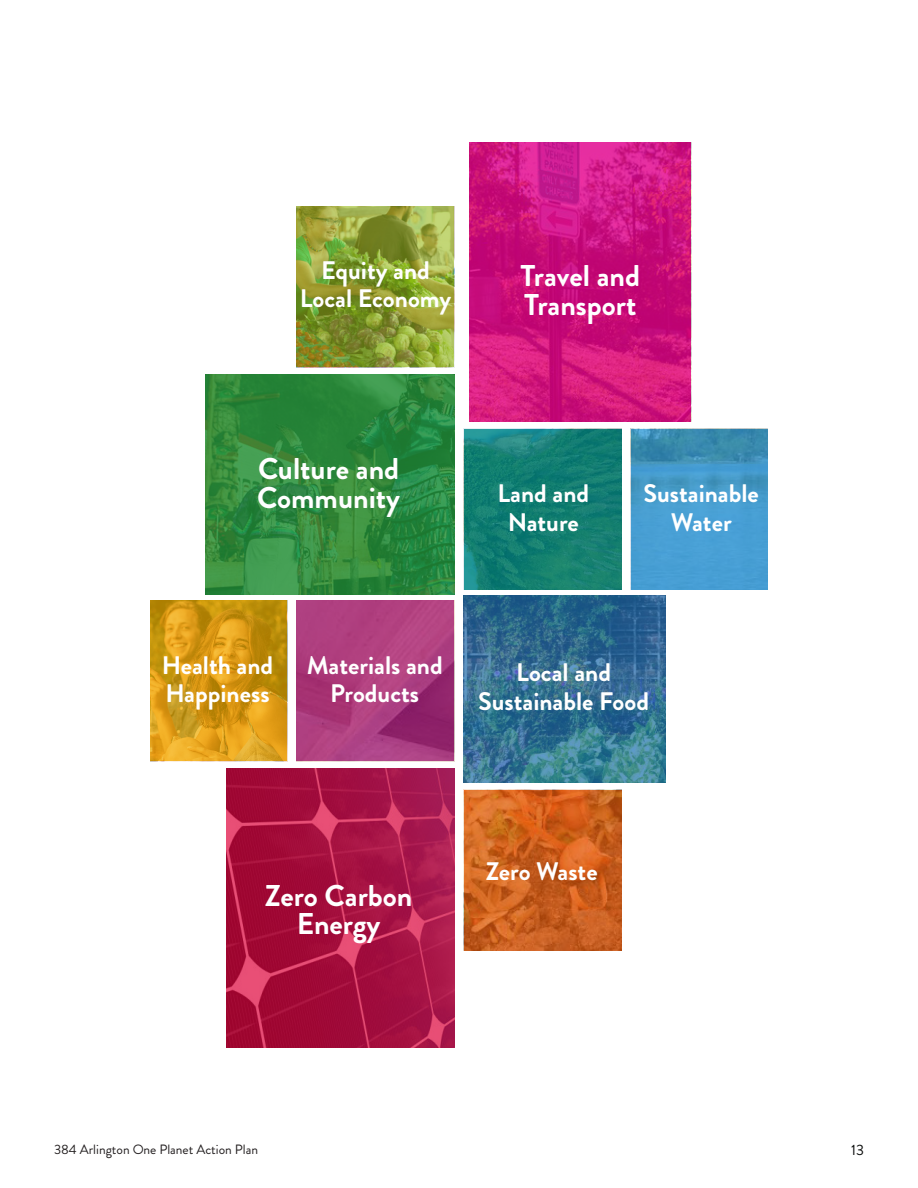
<style>
.page{position:relative;width:918px;height:1188px;background:#fff}
.page>*{position:absolute;margin:0;border:0;box-sizing:border-box;transform-origin:0 0}
.t1{font:700 30px/28.5px "Brandon Grotesque";color:#fff}
.t2{font:700 25.35px/28.5px "Brandon Grotesque";color:#fff;text-align:center}
.t3{font:15px "Brandon Grotesque";color:#0a0c0b}
.t4{font:13.5px "Brandon Grotesque";color:#231f20}
</style>
<div class="page">
<hr style="left:0;top:0;width:1px;height:633px;background:#2a7179">
<img style="left:150px;top:601px;width:137px;height:160px">
<img style="left:464px;top:429px;width:157px;height:160px">
<img style="left:631px;top:429px;width:137px;height:160px">
<img style="left:464px;top:596px;width:202px;height:187px">
<img style="left:464px;top:790px;width:157px;height:160px">
<img style="left:226px;top:769px;width:228px;height:279px">
<img style="left:297px;top:601px;width:157px;height:160px">
<img style="left:469px;top:142px;width:222px;height:279px">
<img style="left:205px;top:374px;width:249px;height:220px">
<img style="left:297px;top:207px;width:157px;height:160px">
<p class="t2" style="left:300px;top:259px;width:153px">Equity and<br>Local Economy</p>
<p class="t1" style="left:521px;top:266px;width:121px">Travel and<br>Transport</p>
<p class="t1" style="left:257px;top:459px;width:144px">Culture and<br>Community</p>
<p class="t2" style="left:497px;top:483px;width:93px">Land and<br>Nature</p>
<p class="t2" style="left:644px;top:483px;width:117px">Sustainable<br>Water</p>
<p class="t2" style="left:162px;top:655px;width:113px;text-align:left">Health and<br>Happiness</p>
<p class="t2" style="left:307px;top:655px;width:138px">Materials and<br>Products</p>
<p class="t2" style="left:478px;top:662px;width:172px">Local and<br>Sustainable Food</p>
<p class="t1" style="left:265px;top:886px;width:149px;text-align:center">Zero Carbon<br>Energy</p>
<p class="t2" style="left:486px;top:860px;width:113px">Zero Waste</p>
<p class="t4" style="left:54px;top:1145px;width:206px">384 Arlington One Planet Action Plan</p>
<p class="t3" style="left:851px;top:1145px;width:14px">13</p>
</div>
